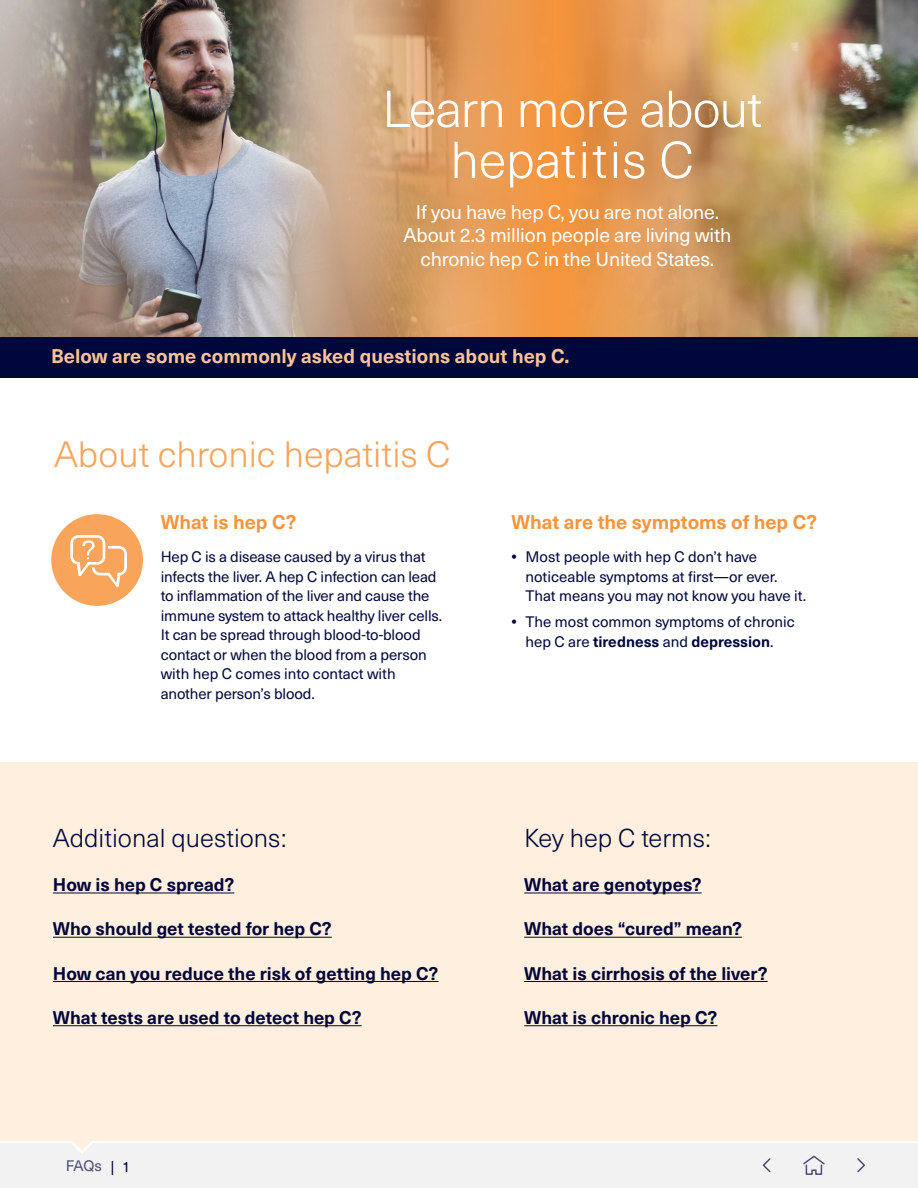
<style>
.page{position:relative;width:918px;height:1188px;background:#fff}
.page>*{position:absolute;margin:0;border:0;box-sizing:border-box;transform-origin:0 0}
.t1{font:300 51px/51px "Neue Haas Unica Pro";letter-spacing:-.015em;color:#fff;text-align:center}
.t2{font:300 36px "Neue Haas Unica Pro";color:#f9a45b}
.t3{font:300 25.5px "Neue Haas Unica Pro";color:#00073a}
.t4{font:19.5px/23.4px "Neue Haas Unica Pro";letter-spacing:-.01em;color:#fff;text-align:center}
.t5{font:700 19.5px "Neue Haas Unica Pro";color:#fcc396}
.t6{font:700 19.5px "Neue Haas Unica Pro";color:#f7953c}
.t7{font:700 18px "Neue Haas Unica Pro";letter-spacing:-.005em;color:#00073a}
.t8{font:15px/19.5px "Neue Haas Unica Pro";letter-spacing:-.01em;color:#00073a}
.t9{font:15px "Neue Haas Unica Pro";color:#4c4d74}
.s1{color:#00073a}
.s2{font-weight:700}
</style>
<div class="page">
<img style="left:0;top:0;width:918px;height:338px">
<svg style="left:266px;top:0;width:564px;height:338px;background:#d39e68"></svg>
<div style="left:0;top:763px;width:918px;height:378px;background:#ffefdf"></div>
<hr style="left:53px;top:893px;width:181px;height:1px;background:#00073a">
<hr style="left:53px;top:937px;width:279px;height:1px;background:#00073a">
<hr style="left:53px;top:981px;width:385px;height:1px;background:#00073a">
<hr style="left:53px;top:1025px;width:309px;height:1px;background:#00073a">
<hr style="left:524px;top:893px;width:178px;height:1px;background:#00073a">
<hr style="left:524px;top:937px;width:218px;height:1px;background:#00073a">
<hr style="left:524px;top:981px;width:244px;height:1px;background:#00073a">
<hr style="left:524px;top:1025px;width:193px;height:1px;background:#00073a">
<div style="left:51px;top:514px;width:92px;height:92px;background:#f9a45b;border-radius:50%"></div>
<div style="left:0;top:338px;width:918px;height:40px;background:#00073a"></div>
<svg style="left:70px;top:535px;width:57px;height:51px"></svg>
<div style="left:0;top:1143px;width:918px;height:45px;background:#f2f2f3"></div>
<svg style="left:762px;top:1158px;width:9px;height:15px"></svg>
<svg style="left:803px;top:1155px;width:22px;height:20px"></svg>
<svg style="left:857px;top:1158px;width:8px;height:15px"></svg>
<svg style="left:72px;top:1141px;width:20px;height:12px"></svg>
<h1 class="t1" style="left:382px;top:84px;width:382px">Learn more about hepatitis C</h1>
<h3 class="t4" style="left:404px;top:201px;width:329px">If you have hep C, you are not alone.<br>About 2.3 million people are living with chronic hep C in the United States.</h3>
<h3 class="t5" style="left:51px;top:345px;width:520px">Below are some commonly asked questions about hep C.</h3>
<h2 class="t2" style="left:54px;top:433px;width:398px">About chronic hepatitis C</h2>
<h3 class="t6" style="left:161px;top:510px;width:137px">What is hep C?</h3>
<p class="t8" style="left:161px;top:547px;width:283px">Hep C is a disease caused by a virus that infects the liver. A hep C infection can lead to inflammation of the liver and cause the immune system to attack healthy liver cells.<br>It can be spread through blood-to-blood contact or when the blood from a person with hep C comes into contact with another person’s blood.</p>
<h3 class="t3" style="left:53px;top:823px;width:235px">Additional questions:</h3>
<p class="t7" style="left:53px;top:874px;width:183px">How is hep C spread?</p>
<p class="t7" style="left:53px;top:918px;width:280px">Who should get tested for hep C?</p>
<p class="t7" style="left:53px;top:962px;width:387px">How can you reduce the risk of getting hep C?</p>
<p class="t7" style="left:53px;top:1007px;width:310px">What tests are used to detect hep C?</p>
<p class="t9" style="left:66px;top:1157px;width:66px">FAQs <span class="s1">| 1</span></p>
<h3 class="t6" style="left:512px;top:510px;width:307px">What are the symptoms of hep C?</h3>
<p class="t8" style="left:526px;top:547px;width:282px;text-indent:-14px"><span class="s2">•</span> Most people with hep C don’t have noticeable symptoms at first—or ever.<br>That means you may not know you have it.</p>
<p class="t8" style="left:512px;top:612px;width:285px;text-align:center"><span class="s2">•</span> The most common symptoms of chronic hep C are <span class="s2">tiredness</span> and <span class="s2">depression</span>.</p>
<h3 class="t3" style="left:524px;top:823px;width:188px">Key hep C terms:</h3>
<p class="t7" style="left:524px;top:874px;width:179px">What are genotypes?</p>
<p class="t7" style="left:524px;top:918px;width:219px">What does “cured” mean?</p>
<p class="t7" style="left:524px;top:962px;width:245px">What is cirrhosis of the liver?</p>
<p class="t7" style="left:524px;top:1007px;width:195px">What is chronic hep C?</p>
</div>
